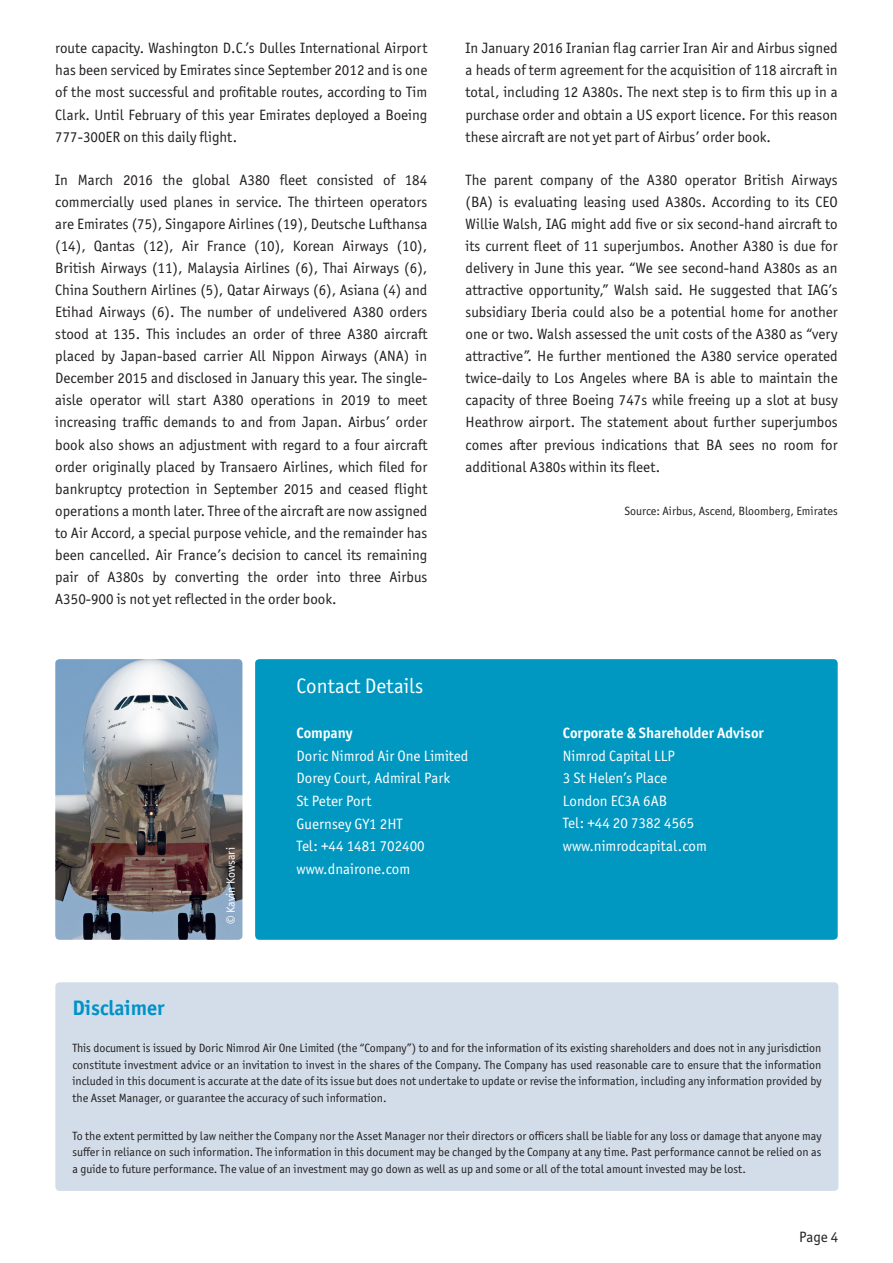
<style>
.page{position:relative;width:893px;height:1263px;background:#fff}
.page>*{position:absolute;margin:0;border:0;box-sizing:border-box;transform-origin:0 0}
.t1{font:21px "Officina Sans ITC Std";color:#fff}
.t2{font:700 21px "Officina Sans ITC Std";color:#0092c8}
.t3{font:15px/22px "Officina Sans ITC Std";color:#231f20;text-align:justify}
.t4{font:15px/22.5px "Officina Sans ITC Std";color:#fff}
.t5{font:700 15px "Officina Sans ITC Std";color:#fff}
.t6{font:12px/16.5px "Officina Sans ITC Std";color:#231f20;text-align:justify}
.t7{font:12px "Officina Sans ITC Std";color:#fff}
</style>
<div class="page">
<div style="left:255px;top:659px;width:583px;height:281px;background:#0098c1;border-radius:4px"></div>
<img style="left:55px;top:659px;width:187px;height:281px">
<div style="left:55px;top:982px;width:783px;height:209px;background:#d2dde9;border-radius:4px"></div>
<p class="t3" style="left:55px;top:37px;width:374px">route capacity. Washington D.C.’s Dulles International Airport has been serviced by Emirates since September 2012 and is one of the most successful and profitable routes, according to Tim Clark. Until February of this year Emirates deployed a Boeing 777-300ER on this daily flight.</p>
<p class="t3" style="left:55px;top:169px;width:374px">In March 2016 the global A380 fleet consisted of 184 commercially used planes in service. The thirteen operators are Emirates (75), Singapore Airlines (19), Deutsche Lufthansa (14), Qantas (12), Air France (10), Korean Airways (10), British Airways (11), Malaysia Airlines (6), Thai Airways (6), China Southern Airlines (5), Qatar Airways (6), Asiana (4) and Etihad Airways (6). The number of undelivered A380 orders stood at 135. This includes an order of three A380 aircraft placed by Japan-based carrier All Nippon Airways (ANA) in December 2015 and disclosed in January this year. The single&shy;aisle operator will start A380 operations in 2019 to meet increasing traffic demands to and from Japan. Airbus’ order book also shows an adjustment with regard to a four aircraft order originally placed by Transaero Airlines, which filed for bankruptcy protection in September 2015 and ceased flight operations a month later. Three of the aircraft are now assigned to Air Accord, a special purpose vehicle, and the remainder has been cancelled. Air France’s decision to cancel its remaining pair of A380s by converting the order into three Airbus A350-900 is not yet reflected in the order book.</p>
<p class="t3" style="left:466px;top:37px;width:374px">In January 2016 Iranian flag carrier Iran Air and Airbus signed a heads of term agreement for the acquisition of 118 aircraft in total, including 12 A380s. The next step is to firm this up in a purchase order and obtain a US export licence. For this reason these aircraft are not yet part of Airbus’ order book.</p>
<p class="t3" style="left:466px;top:169px;width:374px">The parent company of the A380 operator British Airways (BA) is evaluating leasing used A380s. According to its CEO Willie Walsh, IAG might add five or six second-hand aircraft to its current fleet of 11 superjumbos. Another A380 is due for delivery in June this year. “We see second-hand A380s as an attractive opportunity,” Walsh said. He suggested that IAG’s subsidiary Iberia could also be a potential home for another one or two. Walsh assessed the unit costs of the A380 as “very attractive”. He further mentioned the A380 service operated twice-daily to Los Angeles where BA is able to maintain the capacity of three Boeing 747s while freeing up a slot at busy Heathrow airport. The statement about further superjumbos comes after previous indications that BA sees no room for additional A380s within its fleet.</p>
<p class="t6" style="left:624px;top:502px;width:215px">Source: Airbus, Ascend, Bloomberg, Emirates</p>
<p class="t7" style="left:224px;top:924px;width:79px;rotate:-90deg">© Kavin Kowsari</p>
<h1 class="t1" style="left:297px;top:674px;width:128px">Contact Details</h1>
<p class="t5" style="left:297px;top:724px;width:57px">Company</p>
<p class="t4" style="left:297px;top:745px;width:173px">Doric Nimrod Air One Limited<br>Dorey Court, Admiral Park<br>St Peter Port<br>Guernsey GY1 2HT<br>Tel: +44 1481 702400 www.dnairone.com</p>
<p class="t5" style="left:563px;top:724px;width:202px">Corporate &amp; Shareholder Advisor</p>
<p class="t4" style="left:563px;top:744px;width:145px">Nimrod Capital LLP<br>3 St Helen’s Place<br>London EC3A 6AB<br>Tel: +44 20 7382 4565 www.nimrodcapital.com</p>
<h1 class="t2" style="left:72px;top:994px;width:94px">Disclaimer</h1>
<p class="t6" style="left:72px;top:1040px;width:751px">This document is issued by Doric Nimrod Air One Limited (the “Company”) to and for the information of its existing shareholders and does not in any jurisdiction constitute investment advice or an invitation to invest in the shares of the Company. The Company has used reasonable care to ensure that the information included in this document is accurate at the date of its issue but does not undertake to update or revise the information, including any information provided by the Asset Manager, or guarantee the accuracy of such information.</p>
<p class="t6" style="left:72px;top:1127px;width:751px">To the extent permitted by law neither the Company nor the Asset Manager nor their directors or officers shall be liable for any loss or damage that anyone may suffer in reliance on such information. The information in this document may be changed by the Company at any time. Past performance cannot be relied on as a guide to future performance. The value of an investment may go down as well as up and some or all of the total amount invested may be lost.</p>
<p class="t3" style="left:799px;top:1226px;width:41px">Page 4</p>
</div>
